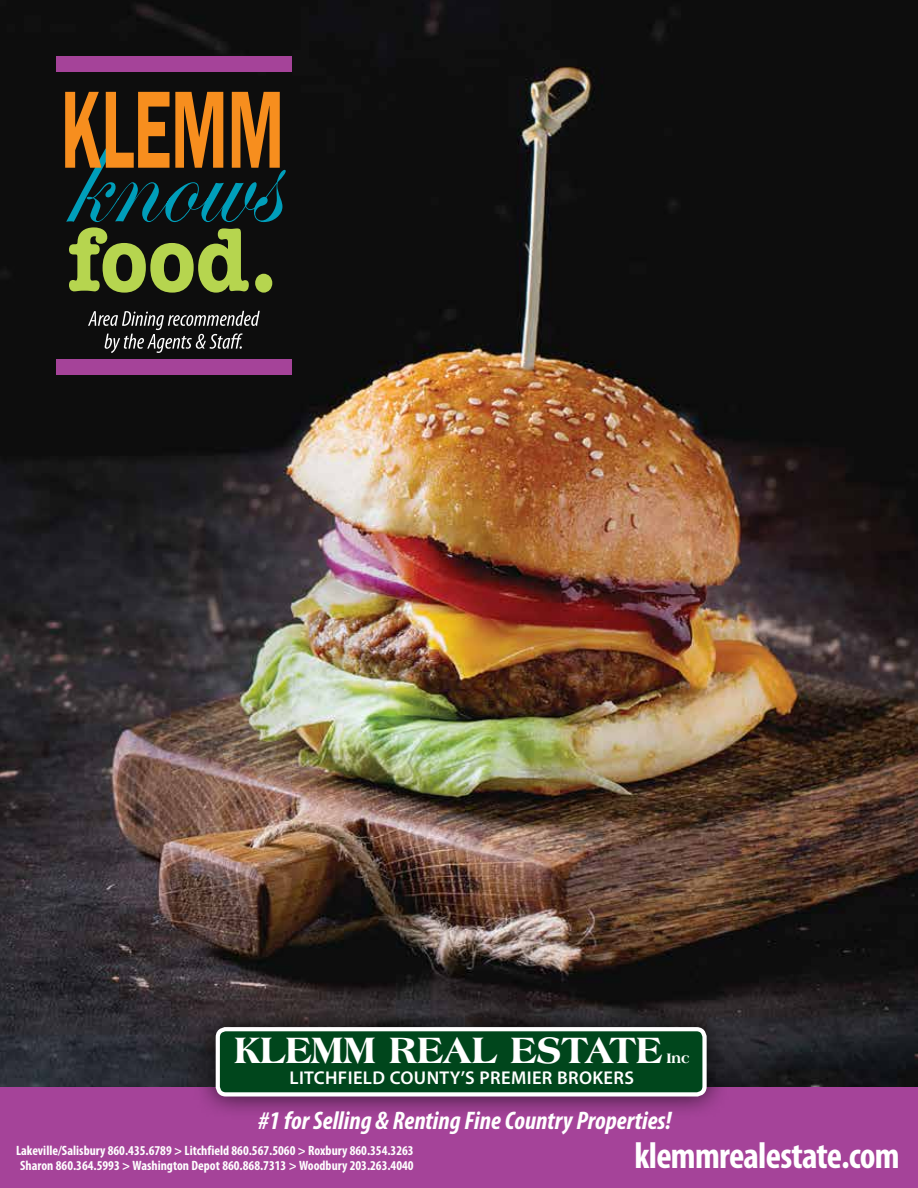
<style>
.page{position:relative;width:918px;height:1188px;background:#fff}
.page>*{position:absolute;margin:0;border:0;box-sizing:border-box;transform-origin:0 0}
.t1{font:800 39px "Americana BT";color:#fff;scale:.95 1}
.t2{font:700 condensed 37.2px "Myriad Pro";letter-spacing:-.02em;color:#fff}
.t3{font:italic 700 condensed 25.5px "Myriad Pro";color:#fff}
.t4{font:600 18.6px "Myriad Pro";letter-spacing:.02em;color:#fff}
.t5{font:800 14.55px "Americana BT";color:#fff}
.t6{font:700 condensed 13.5px/15px "Myriad Pro";color:#fff;text-align:center}
</style>
<div class="page">
<img style="left:0;top:0;width:918px;height:1087px">
<div style="left:0;top:1087px;width:918px;height:101px;background:#a54399"></div>
<div style="left:193px;top:1004px;width:536px;height:115px;background:#000;opacity:.75"></div>
<div style="left:218px;top:1029px;width:487px;height:65px;background:#00461c;border-radius:8px"></div>
<div style="left:216px;top:1027px;width:491px;height:70px;border:4px solid #fff;border-radius:8px"></div>
<div style="left:56px;top:57px;width:236px;height:15px;background:#a54399"></div>
<div style="left:56px;top:359px;width:236px;height:15px;background:#a54399"></div>
<svg style="left:65px;top:92px;width:221px;height:201px;background:#554d24"></svg>
<svg style="left:88px;top:311px;width:172px;height:42px;background:#3a3a3a"></svg>
<h1 class="t1" style="left:234px;top:1027px;width:452px">KLEMM REAL ESTATE</h1>
<p class="t5" style="left:666px;top:1050px;width:25px">Inc</p>
<h3 class="t4" style="left:290px;top:1066px;width:346px">LITCHFIELD COUNTY’S PREMIER BROKERS</h3>
<h3 class="t3" style="left:258px;top:1105px;width:415px">#1 for Selling &amp; Renting Fine Country Properties!</h3>
<p class="t6" style="left:16px;top:1143px;width:399px">Lakeville/Salisbury 860.435.6789 &gt; Litchfield 860.567.5060 &gt; Roxbury 860.354.3263<br>Sharon 860.364.5993 &gt; Washington Depot 860.868.7313 &gt; Woodbury 203.263.4040</p>
<h2 class="t2" style="left:635px;top:1132px;width:267px">klemmrealestate.com</h2>
</div>
